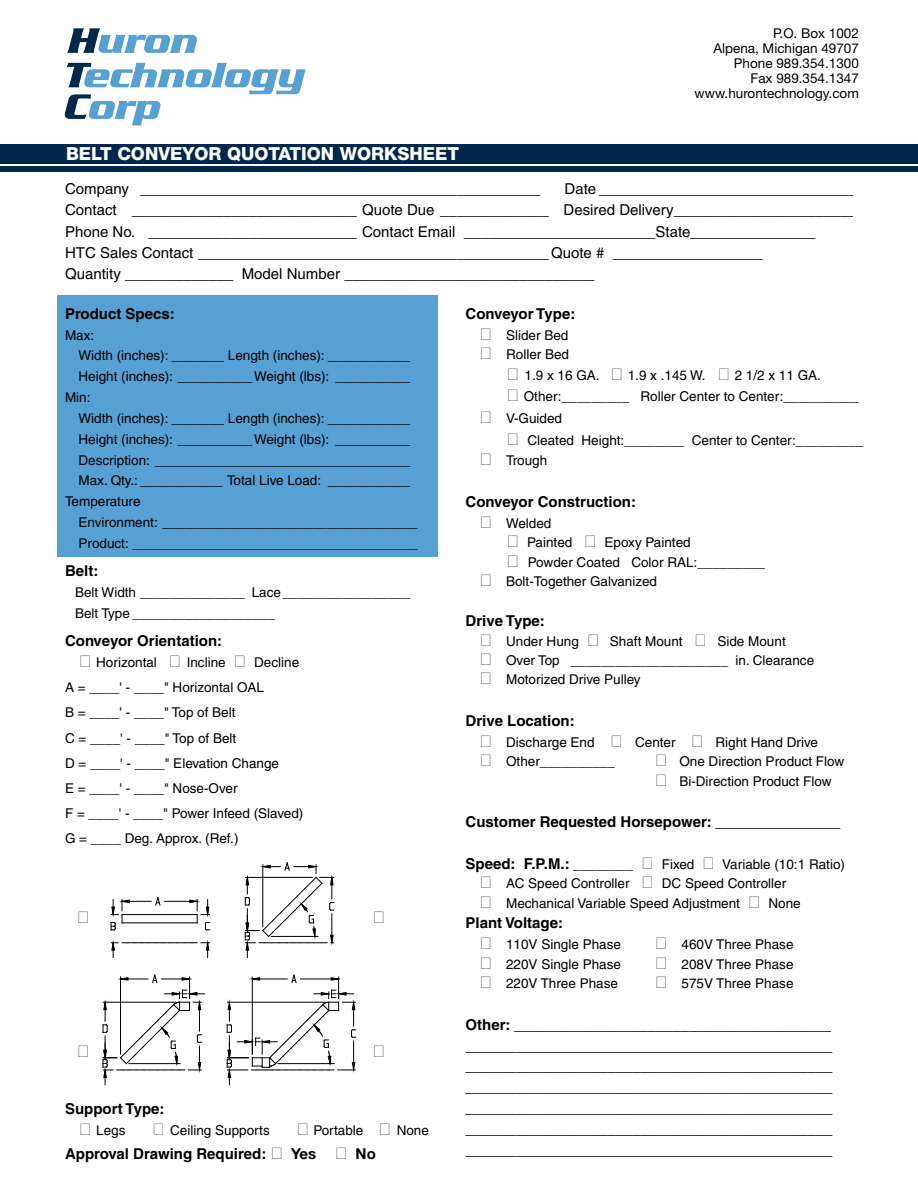
<style>
.page{position:relative;width:918px;height:1188px;background:#fff}
.page>*{position:absolute;margin:0;border:0;box-sizing:border-box;transform-origin:0 0}
.t1{font:800 18px "Helvetica Neue";color:#fff}
.t2{font:700 15px/20.9px "Helvetica";color:#000;text-align:justify}
.t3{font:15px/21.3px "Helvetica";color:#000}
.t4{font:13.5px/19.4px "Helvetica";color:#000}
.t5{font:13.5px/15px "Helvetica Neue";color:#000;text-align:right}
.s1{font-family:"Helvetica Neue"}
.s2{font-weight:700;font-size:15px}
.s3{font-weight:700}
</style>
<div class="page">
<div style="left:57px;top:296px;width:380px;height:261px;background:#56a0d3"></div>
<hr style="left:122px;top:923px;width:75px;height:1px;background:#000">
<hr style="left:122px;top:914px;width:75px;height:1px;background:#000">
<hr style="left:165px;top:901px;width:32px;height:1px;background:#000">
<svg style="left:111px;top:898px;width:49px;height:33px"></svg>
<svg style="left:111px;top:942px;width:99px;height:16px"></svg>
<svg style="left:189px;top:899px;width:21px;height:32px"></svg>
<svg style="left:103px;top:975px;width:101px;height:110px"></svg>
<hr style="left:129px;top:1063px;width:51px;height:1px;background:#000">
<svg style="left:227px;top:975px;width:129px;height:110px"></svg>
<hr style="left:278px;top:1063px;width:56px;height:1px;background:#000">
<svg style="left:245px;top:863px;width:89px;height:95px"></svg>
<hr style="left:271px;top:936px;width:47px;height:1px;background:#000">
<div style="left:0;top:144px;width:918px;height:20px;background:#00274c"></div>
<div style="left:0;top:166px;width:918px;height:6px;background:#00274c"></div>
<svg style="left:67px;top:28px;width:130px;height:25px"></svg>
<svg style="left:65px;top:63px;width:241px;height:62px"></svg>
<h1 class="t1" style="left:66px;top:143px;width:395px">BELT CONVEYOR QUOTATION WORKSHEET</h1>
<p class="t5" style="left:695px;top:26px;width:166px">P.O. Box 1002<br>Alpena, Michigan 49707<br>Phone 989.354.1300<br>Fax 989.354.1347 www.hurontechnology.com</p>
<p class="t3" style="left:65px;top:178px;width:477px">Company ________________________________________________</p>
<p class="t3" style="left:65px;top:178px;width:794px;text-indent:500px">Date _______________________________ Contact ___________________________ Quote Due _____________ Desired Delivery______________________ Phone No. _________________________ Contact Email _______________________State_______________<br>HTC Sales Contact __________________________________________Quote # __________________<br>Quantity _____________ Model Number ______________________________</p>
<p class="t2" style="left:65px;top:303px;width:111px">Product Specs:</p>
<p class="t4" style="left:65px;top:325px;width:31px">Max:</p>
<p class="t4" style="left:79px;top:346px;width:333px">Width (inches): _______ Length (inches): ___________</p>
<p class="t4" style="left:79px;top:367px;width:333px">Height (inches): __________Weight (lbs): __________</p>
<p class="t4" style="left:65px;top:388px;width:27px">Min:</p>
<p class="t4" style="left:79px;top:408px;width:333px">Width (inches): _______ Length (inches): ___________</p>
<p class="t4" style="left:79px;top:429px;width:333px">Height (inches): __________Weight (lbs): __________</p>
<p class="t4" style="left:79px;top:450px;width:333px">Description: __________________________________</p>
<p class="t4" style="left:79px;top:471px;width:333px">Max. Qty.: ___________ Total Live Load: ___________</p>
<p class="t4" style="left:65px;top:492px;width:77px">Temperature</p>
<p class="t4" style="left:79px;top:513px;width:341px">Environment: __________________________________</p>
<p class="t4" style="left:79px;top:534px;width:341px">Product: ______________________________________</p>
<p class="t2" style="left:65px;top:560px;width:35px">Belt:</p>
<p class="t4" style="left:75px;top:582px;width:337px;line-height:20.9px">Belt Width ______________ Lace_________________<br>Belt Type ___________________</p>
<p class="t2" style="left:65px;top:630px;width:159px">Conveyor Orientation:</p>
<p class="t4" style="left:65px;top:650px;width:240px;line-height:25.2px;text-indent:14px">❏ Horizontal ❏ Incline ❏ Decline<br>A = ____' - ____" Horizontal OAL<br>B = ____' - ____" Top of Belt<br>C = ____' - ____" Top of Belt<br>D = ____' - ____" Elevation Change<br>E = ____' - ____" Nose-Over<br>F = ____' - ____" Power Infeed (Slaved)<br>G = ____ Deg. Approx. (Ref.)</p>
<p class="t2" style="left:65px;top:1099px;width:101px">Support Type:</p>
<p class="t4" style="left:79px;top:1121px;width:48px">❏ Legs</p>
<p class="t4" style="left:152px;top:1121px;width:120px">❏ Ceiling Supports</p>
<p class="t4" style="left:296px;top:1121px;width:134px">❏ Portable ❏ None</p>
<p class="t2" style="left:65px;top:1143px;width:312px">Approval Drawing Required: ❏ <span class="s1">Yes</span> ❏ <span class="s1">No</span></p>
<p class="t2" style="left:466px;top:303px;width:111px">Conveyor Type:</p>
<p class="t4" style="left:479px;top:325px;width:92px">❏ Slider Bed ❏ Roller Bed</p>
<p class="t4" style="left:506px;top:366px;width:316px">❏ 1.9 x 16 GA. ❏ 1.9 x .145 W. ❏ 2 1/2 x 11 GA.</p>
<p class="t4" style="left:506px;top:386px;width:354px">❏ Other:_________ Roller Center to Center:__________</p>
<p class="t4" style="left:479px;top:408px;width:84px">❏ V-Guided</p>
<p class="t4" style="left:506px;top:430px;width:359px">❏ Cleated Height:________ Center to Center:_________</p>
<p class="t4" style="left:479px;top:451px;width:70px">❏ Trough</p>
<p class="t2" style="left:466px;top:491px;width:172px">Conveyor Construction:</p>
<p class="t4" style="left:479px;top:514px;width:74px">❏ Welded</p>
<p class="t4" style="left:506px;top:533px;width:186px">❏ Painted ❏ Epoxy Painted</p>
<p class="t4" style="left:506px;top:552px;width:260px">❏ Powder Coated Color RAL:_________</p>
<p class="t4" style="left:479px;top:572px;width:179px">❏ Bolt-Together Galvanized</p>
<p class="t2" style="left:466px;top:610px;width:81px">Drive Type:</p>
<p class="t4" style="left:479px;top:631px;width:337px">❏ Under Hung ❏ Shaft Mount ❏ Side Mount<br>❏ Over Top _____________________ in. Clearance ❏ Motorized Drive Pulley</p>
<p class="t2" style="left:466px;top:710px;width:111px">Drive Location:</p>
<p class="t4" style="left:479px;top:732px;width:340px">❏ Discharge End ❏ Center ❏ Right Hand Drive ❏ Other__________</p>
<p class="t4" style="left:655px;top:752px;width:191px">❏ One Direction Product Flow ❏ Bi-Direction Product Flow</p>
<p class="t2" style="left:466px;top:811px;width:376px">Customer Requested Horsepower: _______________</p>
<p class="t4" style="left:479px;top:855px;width:367px;text-indent:-14px"><span class="s2">Speed: F.P.M.:</span> <span class="s3">________</span> ❏ Fixed ❏ Variable (10:1 Ratio) ❏ AC Speed Controller ❏ DC Speed Controller<br>❏ Mechanical Variable Speed Adjustment ❏ None</p>
<p class="t2" style="left:466px;top:913px;width:99px">Plant Voltage:</p>
<p class="t4" style="left:479px;top:935px;width:143px">❏ 110V Single Phase</p>
<p class="t4" style="left:655px;top:935px;width:140px">❏ 460V Three Phase</p>
<p class="t4" style="left:479px;top:954px;width:143px">❏ 220V Single Phase</p>
<p class="t4" style="left:655px;top:954px;width:140px">❏ 208V Three Phase</p>
<p class="t4" style="left:479px;top:974px;width:140px">❏ 220V Three Phase</p>
<p class="t4" style="left:655px;top:974px;width:140px">❏ 575V Three Phase</p>
<p class="t2" style="left:466px;top:1014px;width:368px">Other: ______________________________________ ____________________________________________ ____________________________________________ ____________________________________________ ____________________________________________ ____________________________________________ ____________________________________________</p>
</div>
